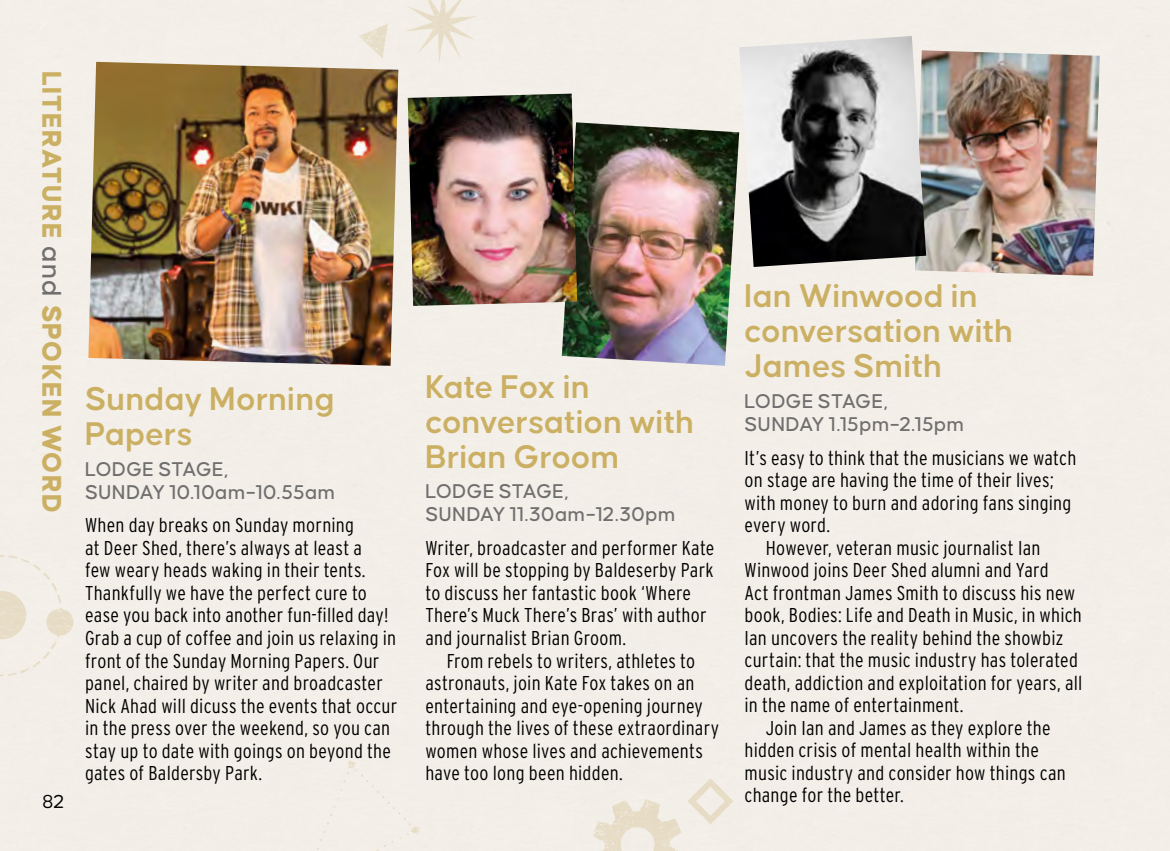
<style>
.page{position:relative;width:1170px;height:851px;background:#fff}
.page>*{position:absolute;margin:0;border:0;box-sizing:border-box;transform-origin:0 0}
.t1{font:600 35px/35px "Causten";color:#cbb063}
.t2{font:800 28.75px "Causten";letter-spacing:.045em;color:#cbb063}
.t3{font:500 21.25px/23px "Causten";letter-spacing:.02em;color:#706f6f}
.t4{font:300 condensed 20px/22.5px "Interstate";letter-spacing:.01em;color:#000}
.t5{font:20px "Causten";color:#000}
.s1{font-weight:500;color:#706f6f}
</style>
<div class="page">
<img style="left:0;top:545px;width:76px;height:142px">
<img style="left:356px;top:17px;width:35px;height:45px">
<div style="left:293px;top:755px;width:130px;height:95px;background:#f3eee8"></div>
<img style="left:588px;top:796px;width:96px;height:54px">
<img style="left:684px;top:774px;width:52px;height:52px">
<img style="left:400px;top:0;width:82px;height:69px">
<img style="left:915px;top:50px;width:184px;height:226px">
<img style="left:88px;top:62px;width:310px;height:304px">
<img style="left:561px;top:122px;width:178px;height:244px">
<img style="left:407px;top:94px;width:170px;height:212px">
<img style="left:739px;top:36px;width:187px;height:231px">
<h2 class="t2" style="left:68px;top:71px;width:443px;rotate:90deg">LITERATURE <span class="s1">and</span> SPOKEN WORD</h2>
<p class="t5" style="left:43px;top:791px;width:23px">82</p>
<h1 class="t1" style="left:85px;top:381px;width:251px">Sunday Morning<br>Papers</h1>
<p class="t3" style="left:85px;top:457px;width:252px">LODGE STAGE,<br>SUNDAY 10.10am–10.55am</p>
<p class="t4" style="left:85px;top:514px;width:313px">When day breaks on Sunday morning<br>at Deer Shed, there’s always at least a<br>few weary heads waking in their tents.<br>Thankfully we have the perfect cure to ease you back into another fun-filled day!<br>Grab a cup of coffee and join us relaxing in front of the Sunday Morning Papers. Our panel, chaired by writer and broadcaster Nick Ahad will dicuss the events that occur in the press over the weekend, so you can stay up to date with goings on beyond the gates of Baldersby Park.</p>
<h1 class="t1" style="left:425px;top:368px;width:270px">Kate Fox in conversation with<br>Brian Groom</h1>
<p class="t3" style="left:425px;top:479px;width:251px">LODGE STAGE,<br>SUNDAY 11.30am–12.30pm</p>
<p class="t4" style="left:425px;top:536px;width:290px">Writer, broadcaster and performer Kate Fox will be stopping by Baldeserby Park to discuss her fantastic book ‘Where There’s Muck There’s Bras’ with author and journalist Brian Groom.</p>
<p class="t4" style="left:425px;top:649px;width:295px;text-indent:21px">From rebels to writers, athletes to astronauts, join Kate Fox takes on an entertaining and eye-opening journey through the lives of these extraordinary women whose lives and achievements have too long been hidden.</p>
<h1 class="t1" style="left:744px;top:278px;width:270px">Ian Winwood in conversation with<br>James Smith</h1>
<p class="t3" style="left:744px;top:389px;width:221px">LODGE STAGE,<br>SUNDAY 1.15pm–2.15pm</p>
<p class="t4" style="left:744px;top:446px;width:333px">It’s easy to think that the musicians we watch</p>
<p class="t4" style="left:744px;top:468px;width:310px">on stage are having the time of their lives;</p>
<p class="t4" style="left:744px;top:491px;width:328px">with money to burn and adoring fans singing</p>
<p class="t4" style="left:744px;top:513px;width:87px">every word.</p>
<p class="t4" style="left:765px;top:536px;width:276px">However, veteran music journalist Ian</p>
<p class="t4" style="left:744px;top:558px;width:306px">Winwood joins Deer Shed alumni and Yard</p>
<p class="t4" style="left:744px;top:581px;width:332px">Act frontman James Smith to discuss his new</p>
<p class="t4" style="left:744px;top:603px;width:339px">book, Bodies: Life and Death in Music, in which</p>
<p class="t4" style="left:744px;top:626px;width:320px">Ian uncovers the reality behind the showbiz</p>
<p class="t4" style="left:744px;top:648px;width:335px">curtain: that the music industry has tolerated</p>
<p class="t4" style="left:744px;top:671px;width:339px">death, addiction and exploitation for years, all</p>
<p class="t4" style="left:744px;top:693px;width:220px">in the name of entertainment.</p>
<p class="t4" style="left:765px;top:716px;width:286px">Join Ian and James as they explore the</p>
<p class="t4" style="left:744px;top:738px;width:296px">hidden crisis of mental health within the</p>
<p class="t4" style="left:744px;top:761px;width:323px">music industry and consider how things can</p>
<p class="t4" style="left:744px;top:783px;width:161px">change for the better.</p>
</div>
